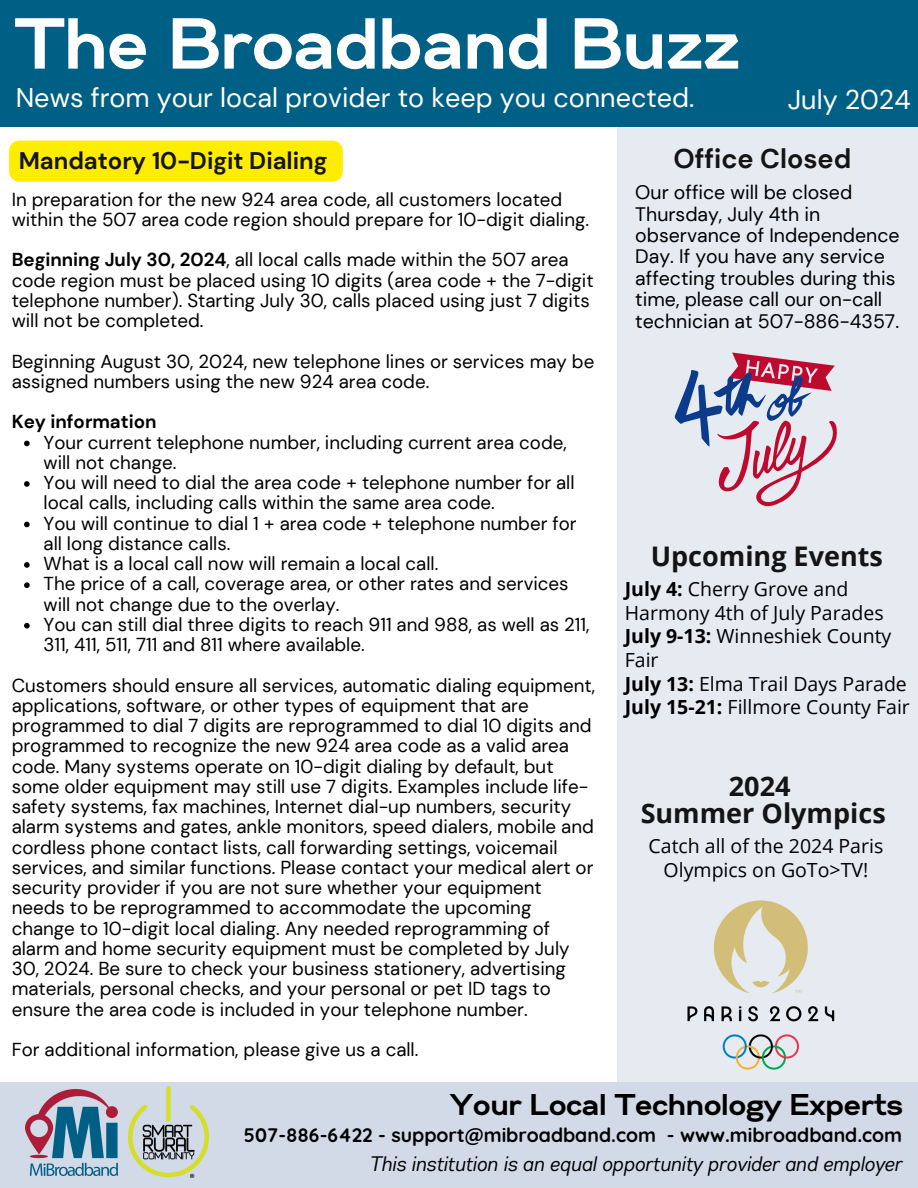
<style>
.page{position:relative;width:918px;height:1188px;background:#fff}
.page>*{position:absolute;margin:0;border:0;box-sizing:border-box;transform-origin:0 0}
.t1{font:700 72px "Gabriel Sans";color:#fff}
.t2{font:700 30px "Gabriel Sans";color:#000}
.t3{font:27px "DM Sans";color:#fff}
.t4{font:700 27px/27px "Open Sans";color:#141414;text-align:center}
.t5{font:700 27px "DM Sans";color:#141414}
.t6{font:700 24px "DM Sans";color:#141414}
.t7{font:italic 21px "Gabriel Sans Cond";color:#000}
.t8{font:19.5px/23.7px "Open Sans";color:#000}
.t9{font:19.5px/21.3px "DM Sans";color:#000}
.t10{font:700 19.5px "Quicksand";color:#000}
.t11{font:18.75px/20.2px "DM Sans";color:#000}
.t12{font:700 18.75px "DM Sans";color:#000}
.s1{font-weight:700}
</style>
<div class="page">
<div style="left:617px;top:117px;width:301px;height:968px;background:#e6eaf1"></div>
<div style="left:0;top:0;width:918px;height:127px;background:#005f85"></div>
<div style="left:0;top:1082px;width:918px;height:106px;background:#d2d9e7"></div>
<img style="left:26px;top:1089px;width:92px;height:87px">
<img style="left:128px;top:1087px;width:80px;height:91px">
<svg style="left:675px;top:353px;width:162px;height:154px"></svg>
<svg style="left:24px;top:441px;width:6px;height:5px"></svg>
<svg style="left:24px;top:481px;width:6px;height:6px"></svg>
<svg style="left:24px;top:522px;width:6px;height:5px"></svg>
<svg style="left:24px;top:562px;width:6px;height:6px"></svg>
<svg style="left:24px;top:582px;width:6px;height:6px"></svg>
<svg style="left:24px;top:623px;width:6px;height:6px"></svg>
<img style="left:687px;top:900px;width:148px;height:170px">
<div style="left:9px;top:141px;width:334px;height:41px;background:#ffed00"></div>
<h1 class="t1" style="left:16px;top:0;width:727px">The Broadband Buzz</h1>
<h3 class="t3" style="left:16px;top:81px;width:680px">News from your local provider to keep you connected.</h3>
<h3 class="t3" style="left:788px;top:83px;width:125px">July 2024</h3>
<p class="t6" style="left:19px;top:146px;width:310px">Mandatory 10-Digit Dialing</p>
<p class="t11" style="left:12px;top:189px;width:579px">In preparation for the new 924 area code, all customers located within the 507 area code region should prepare for 10-digit dialing.</p>
<p class="t11" style="left:12px;top:250px;width:583px"><span class="s1">Beginning July 30, 2024</span>, all local calls made within the 507 area code region must be placed using 10 digits (area code + the 7-digit telephone number). Starting July 30, calls placed using just 7 digits will not be completed.</p>
<p class="t11" style="left:12px;top:351px;width:584px">Beginning August 30, 2024, new telephone lines or services may be assigned numbers using the new 924 area code.</p>
<p class="t12" style="left:12px;top:410px;width:146px">Key information</p>
<p class="t11" style="left:44px;top:432px;width:548px">Your current telephone number, including current area code, will not change.<br>You will need to dial the area code + telephone number for all local calls, including calls within the same area code.<br>You will continue to dial 1 + area code + telephone number for all long distance calls.<br>What is a local call now will remain a local call.<br>The price of a call, coverage area, or other rates and services will not change due to the overlay.<br>You can still dial three digits to reach 911 and 988, as well as 211, 311, 411, 511, 711 and 811 where available.</p>
<p class="t11" style="left:12px;top:675px;width:585px">Customers should ensure all services, automatic dialing equipment, applications, software, or other types of equipment that are programmed to dial 7 digits are reprogrammed to dial 10 digits and programmed to recognize the new 924 area code as a valid area code. Many systems operate on 10-digit dialing by default, but some older equipment may still use 7 digits. Examples include life&shy;safety systems, fax machines, Internet dial-up numbers, security alarm systems and gates, ankle monitors, speed dialers, mobile and cordless phone contact lists, call forwarding settings, voicemail services, and similar functions. Please contact your medical alert or security provider if you are not sure whether your equipment needs to be reprogrammed to accommodate the upcoming change to 10-digit local dialing. Any needed reprogramming of alarm and home security equipment must be completed by July 30, 2024. Be sure to check your business stationery, advertising materials, personal checks, and your personal or pet ID tags to ensure the area code is included in your telephone number.</p>
<p class="t11" style="left:12px;top:1039px;width:408px">For additional information, please give us a call.</p>
<h3 class="t5" style="left:673px;top:142px;width:179px">Office Closed</h3>
<p class="t9" style="left:635px;top:182px;width:266px">Our office will be closed<br>Thursday, July 4th in observance of Independence<br>Day. If you have any service affecting troubles during this time, please call our on-call technician at 507-886-4357.</p>
<h3 class="t4" style="left:651px;top:542px;width:234px">Upcoming Events</h3>
<p class="t8" style="left:625px;top:577px;width:287px"><span class="s1">July 4:</span> Cherry Grove and<br>Harmony 4th of July Parades<br><span class="s1">July 9-13:</span> Winneshiek County<br>Fair<br><span class="s1">July 13:</span> Elma Trail Days Parade<br><span class="s1">July 15-21:</span> Fillmore County Fair</p>
<h3 class="t4" style="left:641px;top:772px;width:247px">2024<br>Summer Olympics</h3>
<p class="t8" style="left:649px;top:834px;width:236px;text-align:center">Catch all of the 2024 Paris<br>Olympics on GoTo&gt;TV!</p>
<h2 class="t2" style="left:451px;top:1087px;width:454px">Your Local Technology Experts</h2>
<p class="t10" style="left:244px;top:1119px;width:660px">507-886-6422 - support@mibroadband.com - www.mibroadband.com</p>
<p class="t7" style="left:370px;top:1152px;width:534px">This institution is an equal opportunity provider and employer</p>
</div>
